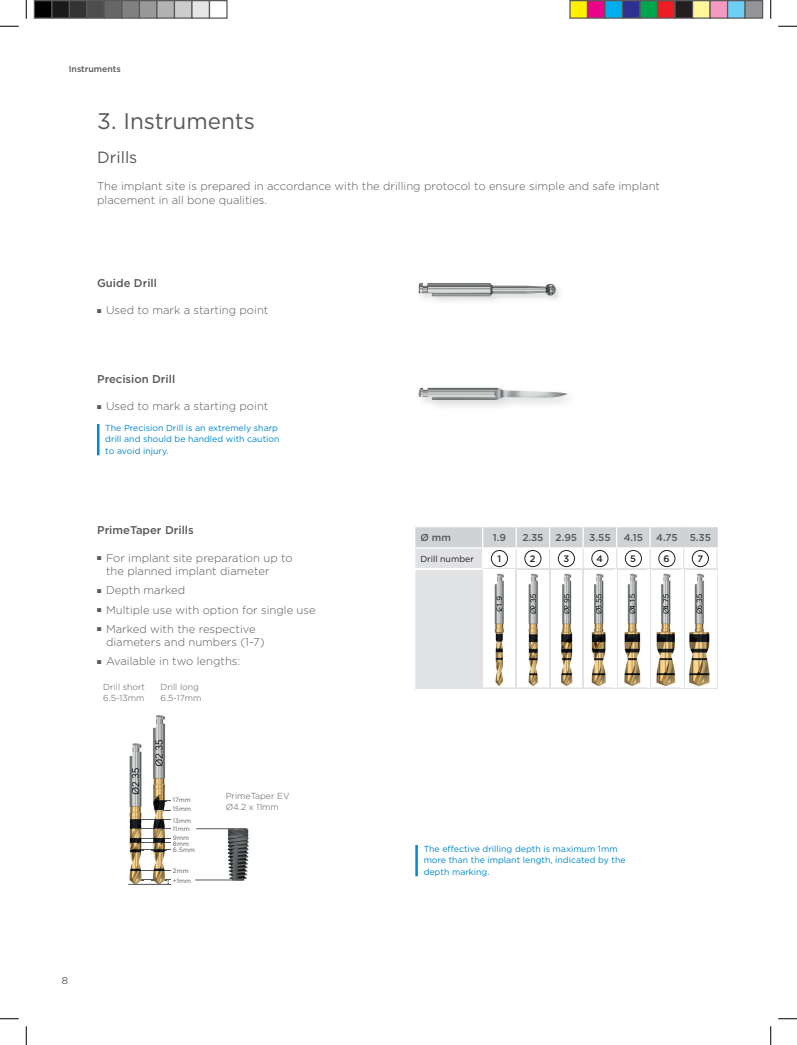
<style>
.page{position:relative;width:797px;height:1045px;background:#fff}
.page>*{position:absolute;margin:0;border:0;box-sizing:border-box;transform-origin:0 0}
.t1{font:22.5px "Gotham";letter-spacing:-.005em;color:#57585a}
.t2{font:16.25px "Gotham";color:#57585a}
.t3{font:300 11.25px/13.8px "Gotham";color:#57585a}
.t4{font:500 11.25px "Gotham";color:#57585a}
.t5{font:500 10px "Gotham";letter-spacing:-.005em;color:#57585a}
.t6{font:300 10px "Gotham";color:#231f20}
.t7{font:500 9.38px "Gotham";color:#231f20}
.t8{font:8.75px/11.2px "Gotham";color:#0088ce}
.t9{font:300 8.75px/11.2px "Gotham";color:#57585a}
.t10{font:8.75px "Gotham";color:#231f20}
.t11{font:500 8.75px "Gotham";color:#57585a}
.t12{font:6.25px/8.9px "Gotham";letter-spacing:.02em;color:#57585a}
</style>
<div class="page">
<img style="left:224px;top:828px;width:25px;height:53px">
<img style="left:418px;top:283px;width:139px;height:15px">
<hr style="left:133px;top:819px;width:38px;height:1px;background:#57585a">
<hr style="left:133px;top:828px;width:38px;height:1px;background:#57585a">
<hr style="left:196px;top:828px;width:51px;height:1px;background:#57585a">
<hr style="left:133px;top:838px;width:38px;height:1px;background:#57585a">
<hr style="left:133px;top:842px;width:38px;height:1px;background:#57585a">
<hr style="left:133px;top:849px;width:38px;height:1px;background:#57585a">
<hr style="left:133px;top:870px;width:37px;height:1px;background:#57585a">
<hr style="left:133px;top:879px;width:38px;height:1px;background:#57585a">
<hr style="left:195px;top:879px;width:49px;height:1px;background:#57585a">
<img style="left:152px;top:715px;width:14px;height:164px">
<svg style="left:152px;top:819px;width:14px;height:1px"></svg>
<svg style="left:152px;top:828px;width:14px;height:1px"></svg>
<svg style="left:152px;top:838px;width:14px;height:5px"></svg>
<svg style="left:152px;top:849px;width:14px;height:1px"></svg>
<svg style="left:152px;top:870px;width:14px;height:1px"></svg>
<svg style="left:156px;top:800px;width:15px;height:1px"></svg>
<svg style="left:156px;top:810px;width:15px;height:1px"></svg>
<img style="left:128px;top:743px;width:16px;height:141px">
<svg style="left:133px;top:838px;width:11px;height:5px"></svg>
<svg style="left:130px;top:879px;width:14px;height:5px"></svg>
<hr style="left:128px;top:884px;width:43px;height:1px;background:#6c6d70">
<svg style="left:152px;top:879px;width:17px;height:6px"></svg>
<img style="left:418px;top:386px;width:151px;height:17px">
<hr style="left:97px;top:424px;width:2px;height:31px;background:#0088ce">
<svg style="left:415px;top:527px;width:302px;height:161px"></svg>
<hr style="left:415px;top:845px;width:3px;height:31px;background:#0088ce">
<svg style="left:0;top:25px;width:19px;height:2px"></svg>
<svg style="left:778px;top:25px;width:19px;height:2px"></svg>
<svg style="left:0;top:1018px;width:19px;height:1px"></svg>
<svg style="left:778px;top:1018px;width:19px;height:1px"></svg>
<svg style="left:25px;top:0;width:2px;height:19px"></svg>
<svg style="left:25px;top:1026px;width:2px;height:19px"></svg>
<svg style="left:770px;top:0;width:1px;height:19px"></svg>
<svg style="left:770px;top:1026px;width:1px;height:19px"></svg>
<div style="left:34px;top:1px;width:18px;height:17px;background:#000"></div>
<div style="left:34px;top:0;width:18px;height:19px;border:1px solid #595959"></div>
<div style="left:52px;top:1px;width:17px;height:17px;background:#1a1a1a"></div>
<div style="left:51px;top:0;width:19px;height:19px;border:1px solid #595959"></div>
<div style="left:69px;top:1px;width:18px;height:17px;background:#333"></div>
<div style="left:69px;top:0;width:19px;height:19px;border:1px solid #595959"></div>
<div style="left:87px;top:1px;width:17px;height:17px;background:#4d4d4d"></div>
<div style="left:86px;top:0;width:19px;height:19px;border:1px solid #595959"></div>
<div style="left:104px;top:1px;width:18px;height:17px;background:#666"></div>
<div style="left:104px;top:0;width:18px;height:19px;border:1px solid #595959"></div>
<div style="left:122px;top:1px;width:17px;height:17px;background:#808080"></div>
<div style="left:121px;top:0;width:19px;height:19px;border:1px solid #595959"></div>
<div style="left:139px;top:1px;width:18px;height:17px;background:#999"></div>
<div style="left:139px;top:0;width:19px;height:19px;border:1px solid #595959"></div>
<div style="left:157px;top:1px;width:17px;height:17px;background:#b3b3b3"></div>
<div style="left:156px;top:0;width:19px;height:19px;border:1px solid #595959"></div>
<div style="left:174px;top:1px;width:18px;height:17px;background:#ccc"></div>
<div style="left:174px;top:0;width:18px;height:19px;border:1px solid #595959"></div>
<div style="left:192px;top:1px;width:17px;height:17px;background:#e6e6e6"></div>
<div style="left:191px;top:0;width:19px;height:19px;border:1px solid #595959"></div>
<div style="left:209px;top:0;width:19px;height:19px;border:1px solid #595959"></div>
<div style="left:570px;top:1px;width:17px;height:17px;background:#fff101"></div>
<div style="left:569px;top:0;width:19px;height:19px;border:1px solid #595959"></div>
<div style="left:587px;top:1px;width:18px;height:17px;background:#ed028c"></div>
<div style="left:587px;top:0;width:18px;height:19px;border:1px solid #595959"></div>
<div style="left:605px;top:1px;width:17px;height:17px;background:#00aeef"></div>
<div style="left:604px;top:0;width:19px;height:19px;border:1px solid #595959"></div>
<div style="left:622px;top:1px;width:18px;height:17px;background:#2e3092"></div>
<div style="left:622px;top:0;width:18px;height:19px;border:1px solid #595959"></div>
<div style="left:640px;top:1px;width:17px;height:17px;background:#00a54f"></div>
<div style="left:639px;top:0;width:19px;height:19px;border:1px solid #595959"></div>
<div style="left:657px;top:1px;width:18px;height:17px;background:#ee1d23"></div>
<div style="left:657px;top:0;width:18px;height:19px;border:1px solid #595959"></div>
<div style="left:675px;top:1px;width:17px;height:17px;background:#231f20"></div>
<div style="left:674px;top:0;width:19px;height:19px;border:1px solid #595959"></div>
<div style="left:692px;top:1px;width:18px;height:17px;background:#fff79a"></div>
<div style="left:692px;top:0;width:18px;height:19px;border:1px solid #595959"></div>
<div style="left:710px;top:1px;width:17px;height:17px;background:#f499c2"></div>
<div style="left:709px;top:0;width:19px;height:19px;border:1px solid #595959"></div>
<div style="left:727px;top:1px;width:18px;height:17px;background:#6bcff6"></div>
<div style="left:727px;top:0;width:18px;height:19px;border:1px solid #595959"></div>
<div style="left:745px;top:1px;width:17px;height:17px;background:#939598"></div>
<div style="left:744px;top:0;width:19px;height:19px;border:1px solid #595959"></div>
<p class="t11" style="left:69px;top:63px;width:54px">Instruments</p>
<h1 class="t1" style="left:97px;top:106px;width:159px">3. Instruments</h1>
<h2 class="t2" style="left:97px;top:147px;width:42px">Drills</h2>
<p class="t3" style="left:97px;top:179px;width:564px">The implant site is prepared in accordance with the drilling protocol to ensure simple and safe implant placement in all bone qualities.</p>
<p class="t4" style="left:97px;top:275px;width:61px">Guide Drill</p>
<p class="t3" style="left:97px;top:303px;width:173px">■ Used to mark a starting point</p>
<p class="t4" style="left:97px;top:371px;width:80px">Precision Drill</p>
<p class="t3" style="left:97px;top:399px;width:173px">■ Used to mark a starting point</p>
<p class="t8" style="left:105px;top:422px;width:176px">The Precision Drill is an extremely sharp drill and should be handled with caution to avoid injury.</p>
<p class="t4" style="left:97px;top:523px;width:98px">PrimeTaper Drills</p>
<p class="t3" style="left:106px;top:550px;width:188px;text-indent:-9px">■ For implant site preparation up to the planned implant diameter</p>
<p class="t3" style="left:97px;top:583px;width:90px">■ Depth marked</p>
<p class="t3" style="left:97px;top:602px;width:220px">■ Multiple use with option for single use</p>
<p class="t3" style="left:106px;top:621px;width:160px;text-indent:-9px">■ Marked with the respective diameters and numbers (1-7)</p>
<p class="t3" style="left:97px;top:654px;width:144px">■ Available in two lengths:</p>
<p class="t9" style="left:103px;top:681px;width:43px">Drill short<br>6.5-13mm</p>
<p class="t9" style="left:160px;top:681px;width:42px">Drill long<br>6.5-17mm</p>
<p class="t12" style="left:173px;top:795px;width:20px">17mm<br>15mm</p>
<p class="t12" style="left:173px;top:815px;width:20px">13mm<br>11mm<br>9mm</p>
<p class="t12" style="left:173px;top:839px;width:18px">8mm</p>
<p class="t12" style="left:173px;top:866px;width:17px">2mm</p>
<p class="t12" style="left:173px;top:845px;width:24px">6.5mm</p>
<p class="t12" style="left:173px;top:876px;width:20px">+1mm</p>
<p class="t9" style="left:226px;top:790px;width:65px">PrimeTaper EV<br>Ø4.2 x 11mm</p>
<p class="t6" style="left:62px;top:974px;width:8px">8</p>
<p class="t5" style="left:420px;top:531px;width:32px">Ø mm</p>
<p class="t5" style="left:493px;top:531px;width:15px">1.9</p>
<p class="t5" style="left:522px;top:531px;width:90px">2.35 2.95 3.55</p>
<p class="t5" style="left:623px;top:531px;width:21px">4.15</p>
<p class="t5" style="left:656px;top:531px;width:56px">4.75 5.35</p>
<p class="t10" style="left:420px;top:553px;width:55px">Drill number</p>
<p class="t7" style="left:497px;top:553px;width:5px">1</p>
<p class="t7" style="left:530px;top:553px;width:7px">2</p>
<p class="t7" style="left:563px;top:553px;width:7px">3</p>
<p class="t7" style="left:596px;top:553px;width:8px">4</p>
<p class="t7" style="left:630px;top:553px;width:7px">5</p>
<p class="t7" style="left:663px;top:553px;width:8px">6</p>
<p class="t7" style="left:697px;top:553px;width:7px">7</p>
<p class="t8" style="left:423px;top:843px;width:203px">The effective drilling depth is maximum 1mm more than the implant length, indicated by the depth marking.</p>
</div>
